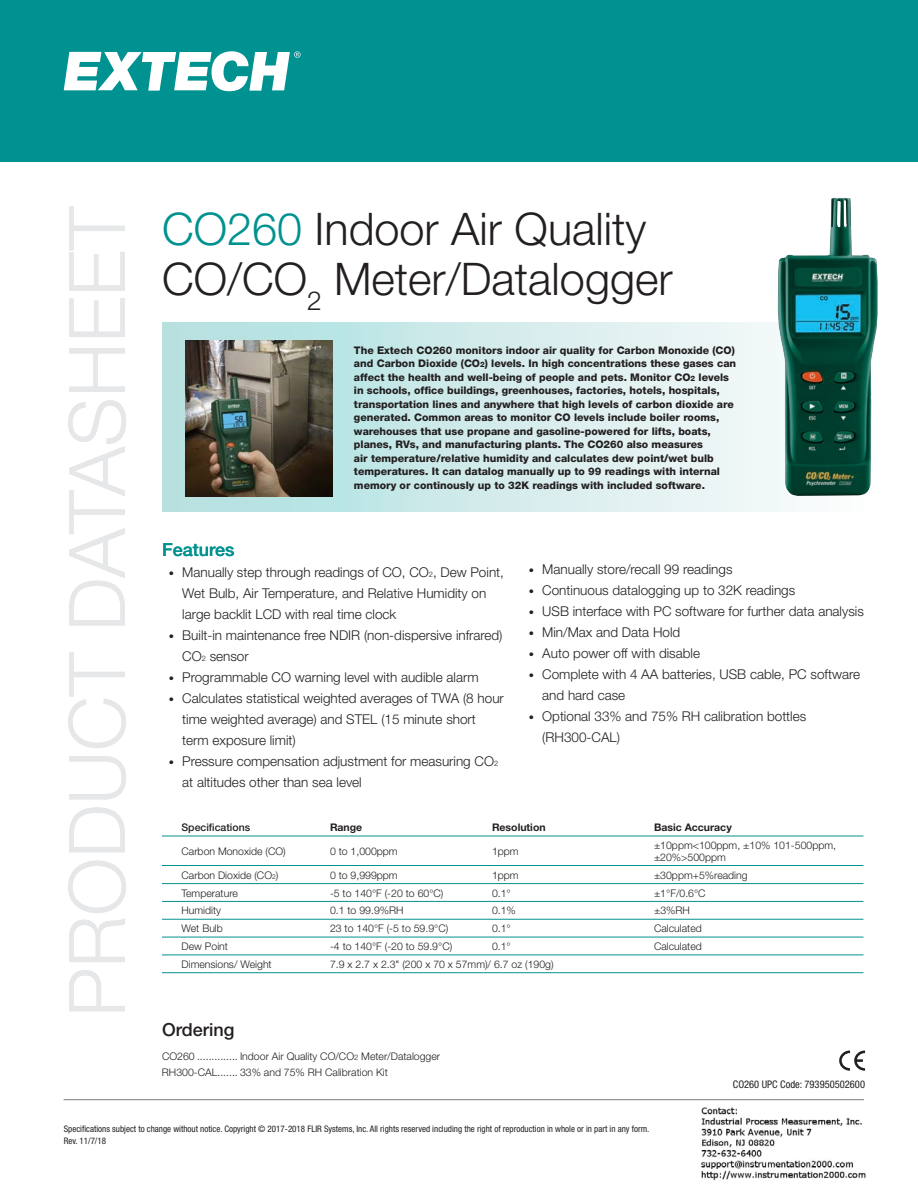
<style>
.page{position:relative;width:918px;height:1188px;background:#fff}
.page>*{position:absolute;margin:0;border:0;box-sizing:border-box;transform-origin:0 0}
.t1{font:300 78px "Helvetica Neue LT";color:#e6e7e9}
.t2{font:300 45px/49.5px "Helvetica Neue LT";color:#231f20}
.t3{font:500 18px "Helvetica Neue LT";color:#009290}
.t4{font:500 18px "Helvetica Neue LT";color:#231f20}
.t5{font:300 13.5px/21px "Helvetica Neue LT";color:#231f20}
.t6{font:800 10.5px/13.5px "Helvetica Neue LT";color:#231f20}
.t7{font:300 10.5px/12px "Helvetica Neue LT";color:#231f20}
.t8{font:700 10.5px "Helvetica Neue LT";color:#231f20}
.t9{font:condensed 10.5px "Helvetica Neue LT";color:#231f20}
.t10{font:500 10.5px "Helvetica Neue LT";color:#231f20}
.t11{font:condensed 9px/12px "Helvetica Neue LT";color:#231f20}
.s1{color:#009290}
.s2{font-size:7.5px}
.s3{font-size:10.5px}
.s4{font-size:6.75px}
</style>
<div class="page">
<div style="left:0;top:0;width:918px;height:162px;background:#009290"></div>
<svg style="left:64px;top:51px;width:237px;height:41px"></svg>
<hr style="left:64px;top:1099px;width:800px;height:1px;background:#939598">
<div style="left:162px;top:323px;width:702px;height:189px;background:linear-gradient(to right,#addede,#fcfbfc)"></div>
<img style="left:186px;top:340px;width:147px;height:157px">
<img style="left:778px;top:198px;width:100px;height:298px">
<hr style="left:162px;top:836px;width:162px;height:1px;background:#009290">
<hr style="left:324px;top:836px;width:162px;height:1px;background:#009290">
<hr style="left:486px;top:836px;width:162px;height:1px;background:#009290">
<hr style="left:648px;top:836px;width:215px;height:1px;background:#009290">
<hr style="left:162px;top:865px;width:162px;height:1px;background:#009290">
<hr style="left:324px;top:865px;width:162px;height:1px;background:#009290">
<hr style="left:486px;top:865px;width:162px;height:1px;background:#009290">
<hr style="left:648px;top:865px;width:215px;height:1px;background:#009290">
<hr style="left:162px;top:883px;width:162px;height:1px;background:#009290">
<hr style="left:324px;top:883px;width:162px;height:1px;background:#009290">
<hr style="left:486px;top:883px;width:162px;height:1px;background:#009290">
<hr style="left:648px;top:883px;width:215px;height:1px;background:#009290">
<hr style="left:162px;top:901px;width:162px;height:1px;background:#009290">
<hr style="left:324px;top:901px;width:162px;height:1px;background:#009290">
<hr style="left:486px;top:901px;width:162px;height:1px;background:#009290">
<hr style="left:648px;top:901px;width:215px;height:1px;background:#009290">
<hr style="left:162px;top:919px;width:162px;height:1px;background:#009290">
<hr style="left:324px;top:919px;width:162px;height:1px;background:#009290">
<hr style="left:486px;top:919px;width:162px;height:1px;background:#009290">
<hr style="left:648px;top:919px;width:215px;height:1px;background:#009290">
<hr style="left:162px;top:937px;width:162px;height:1px;background:#009290">
<hr style="left:324px;top:937px;width:162px;height:1px;background:#009290">
<hr style="left:486px;top:937px;width:162px;height:1px;background:#009290">
<hr style="left:648px;top:937px;width:215px;height:1px;background:#009290">
<hr style="left:162px;top:955px;width:162px;height:1px;background:#009290">
<hr style="left:324px;top:955px;width:162px;height:1px;background:#009290">
<hr style="left:486px;top:955px;width:162px;height:1px;background:#009290">
<hr style="left:648px;top:955px;width:215px;height:1px;background:#009290">
<hr style="left:162px;top:972px;width:162px;height:1px;background:#009290">
<hr style="left:324px;top:972px;width:162px;height:1px;background:#009290">
<hr style="left:486px;top:972px;width:162px;height:1px;background:#009290">
<hr style="left:648px;top:972px;width:215px;height:1px;background:#009290">
<svg style="left:839px;top:1051px;width:26px;height:20px"></svg>
<img style="left:701px;top:1107px;width:165px;height:74px">
<p class="t1" style="left:50px;top:1017px;width:812px;rotate:-90deg">PRODUCT DATASHEET</p>
<p class="t2" style="left:162px;top:204px;width:512px"><span class="s1">CO260</span> Indoor Air Quality<br>CO/CO<sub>2</sub> Meter/Datalogger</p>
<p class="t6" style="left:354px;top:343px;width:384px">The Extech CO260 monitors indoor air quality for Carbon Monoxide (CO) and Carbon Dioxide (CO<span class="s2">2</span>) levels. In high concentrations these gases can affect the health and well-being of people and pets. Monitor CO<span class="s2">2</span> levels in schools, office buildings, greenhouses, factories, hotels, hospitals, transportation lines and anywhere that high levels of carbon dioxide are generated. Common areas to monitor CO levels include boiler rooms, warehouses that use propane and gasoline-powered for lifts, boats, planes, RVs, and manufacturing plants. The CO260 also measures<br>air temperature/relative humidity and calculates dew point/wet bulb temperatures. It can datalog manually up to 99 readings with internal memory or continously up to 32K readings with included software.</p>
<p class="t3" style="left:162px;top:539px;width:74px">Features</p>
<p class="t5" style="left:182px;top:561px;width:323px;text-indent:-14px"><span class="s3">•</span> Manually step through readings of CO, CO<span class="s2">2</span>, Dew Point,<br>Wet Bulb, Air Temperature, and Relative Humidity on large backlit LCD with real time clock</p>
<p class="t5" style="left:182px;top:624px;width:322px;text-indent:-14px"><span class="s3">•</span> Built-in maintenance free NDIR (non-dispersive infrared)<br>CO<span class="s2">2</span> sensor</p>
<p class="t5" style="left:169px;top:666px;width:311px"><span class="s3">•</span> Programmable CO warning level with audible alarm</p>
<p class="t5" style="left:182px;top:687px;width:323px;text-indent:-14px"><span class="s3">•</span> Calculates statistical weighted averages of TWA (8 hour time weighted average) and STEL (15 minute short term exposure limit)</p>
<p class="t5" style="left:182px;top:750px;width:317px;text-indent:-13px"><span class="s3">•</span> Pressure compensation adjustment for measuring CO<span class="s2">2 </span>at altitudes other than sea level</p>
<p class="t5" style="left:529px;top:558px;width:205px"><span class="s3">•</span> Manually store/recall 99 readings</p>
<p class="t5" style="left:529px;top:579px;width:268px"><span class="s3">•</span> Continuous datalogging up to 32K readings</p>
<p class="t5" style="left:529px;top:600px;width:337px"><span class="s3">•</span> USB interface with PC software for further data analysis</p>
<p class="t5" style="left:529px;top:621px;width:153px"><span class="s3">•</span> Min/Max and Data Hold</p>
<p class="t5" style="left:529px;top:642px;width:173px"><span class="s3">•</span> Auto power off with disable</p>
<p class="t5" style="left:542px;top:663px;width:319px;text-indent:-14px"><span class="s3">•</span> Complete with 4 AA batteries, USB cable, PC software and hard case</p>
<p class="t5" style="left:542px;top:705px;width:266px;text-indent:-14px"><span class="s3">•</span> Optional 33% and 75% RH calibration bottles (RH300-CAL)</p>
<p class="t10" style="left:182px;top:821px;width:70px">Specifications</p>
<p class="t8" style="left:330px;top:821px;width:34px">Range</p>
<p class="t8" style="left:492px;top:821px;width:55px">Resolution</p>
<p class="t8" style="left:654px;top:821px;width:79px">Basic Accuracy</p>
<p class="t7" style="left:182px;top:845px;width:106px">Carbon Monoxide (CO)</p>
<p class="t7" style="left:330px;top:845px;width:69px">0 to 1,000ppm</p>
<p class="t7" style="left:492px;top:845px;width:28px">1ppm</p>
<p class="t7" style="left:654px;top:839px;width:184px">±10ppm&lt;100ppm, ±10% 101-500ppm, ±20%&gt;500ppm</p>
<p class="t7" style="left:182px;top:869px;width:98px">Carbon Dioxide (CO<span class="s4">2</span>)</p>
<p class="t7" style="left:330px;top:869px;width:69px">0 to 9,999ppm</p>
<p class="t7" style="left:492px;top:869px;width:28px">1ppm</p>
<p class="t7" style="left:654px;top:869px;width:95px">±30ppm+5%reading</p>
<p class="t7" style="left:182px;top:887px;width:58px">Temperature</p>
<p class="t7" style="left:330px;top:887px;width:115px">-5 to 140°F (-20 to 60°C)</p>
<p class="t7" style="left:492px;top:887px;width:20px">0.1°</p>
<p class="t7" style="left:654px;top:887px;width:53px">±1°F/0.6°C</p>
<p class="t7" style="left:182px;top:905px;width:41px">Humidity</p>
<p class="t7" style="left:330px;top:905px;width:75px">0.1 to 99.9%RH</p>
<p class="t7" style="left:492px;top:905px;width:25px">0.1%</p>
<p class="t7" style="left:654px;top:905px;width:37px">±3%RH</p>
<p class="t7" style="left:182px;top:922px;width:43px">Wet Bulb</p>
<p class="t7" style="left:330px;top:922px;width:120px">23 to 140°F (-5 to 59.9°C)</p>
<p class="t7" style="left:492px;top:922px;width:20px">0.1°</p>
<p class="t7" style="left:654px;top:922px;width:49px">Calculated</p>
<p class="t7" style="left:182px;top:940px;width:48px">Dew Point</p>
<p class="t7" style="left:330px;top:940px;width:124px">-4 to 140°F (-20 to 59.9°C)</p>
<p class="t7" style="left:492px;top:940px;width:20px">0.1°</p>
<p class="t7" style="left:654px;top:940px;width:49px">Calculated</p>
<p class="t7" style="left:182px;top:958px;width:92px">Dimensions/ Weight</p>
<p class="t7" style="left:330px;top:958px;width:225px">7.9 x 2.7 x 2.3" (200 x 70 x 57mm)/ 6.7 oz (190g)</p>
<p class="t4" style="left:162px;top:1019px;width:74px">Ordering</p>
<p class="t7" style="left:162px;top:1050px;width:280px">CO260 .............. Indoor Air Quality CO/CO<span class="s2">2</span> Meter/Datalogger</p>
<p class="t7" style="left:162px;top:1066px;width:228px">RH300-CAL....... 33% and 75% RH Calibration Kit</p>
<p class="t11" style="left:64px;top:1123px;width:587px">Specifications subject to change without notice. Copyright © 2017-2018 FLIR Systems, Inc. All rights reserved including the right of reproduction in whole or in part in any form.<br>Rev. 11/7/18</p>
<p class="t9" style="left:733px;top:1078px;width:134px">CO260 UPC Code: 793950502600</p>
</div>
